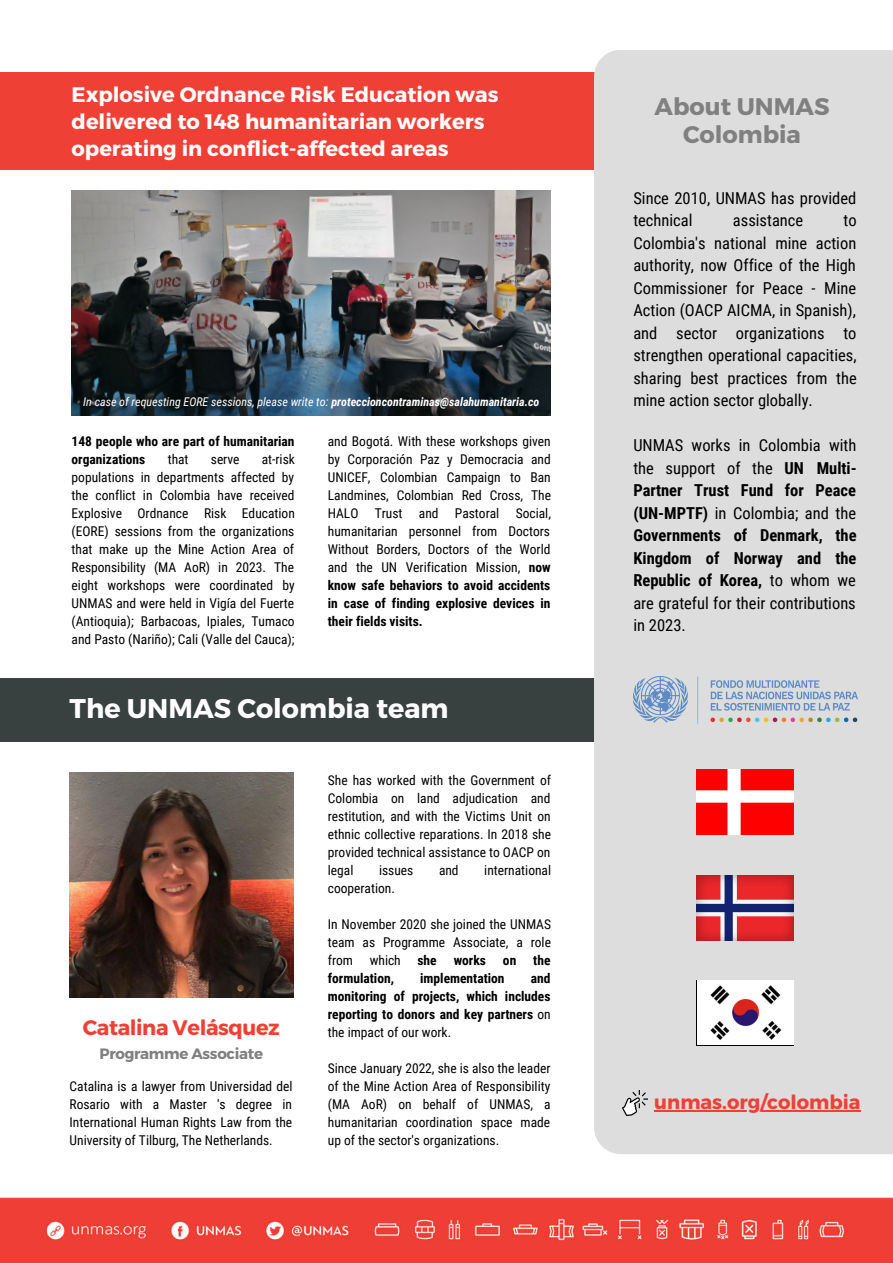
<style>
.page{position:relative;width:893px;height:1264px;background:#fff}
.page>*{position:absolute;margin:0;border:0;box-sizing:border-box;transform-origin:0 0}
.t1{font:700 27px "Montserrat";color:#fff}
.t2{font:700 24px/28px "Montserrat";color:#808080;text-align:center}
.t3{font:700 21px/27px "Montserrat";color:#fff}
.t4{font:700 21px "Montserrat";letter-spacing:-.02em;color:#ef4036}
.t5{font:700 19.5px "Montserrat";color:#ef4036}
.t6{font:16.5px/22.5px "Roboto Condensed";color:#000;text-align:justify}
.t7{font:700 15px "Montserrat";letter-spacing:-.02em;color:#808080}
.t8{font:13.5px/18px "Roboto Condensed";color:#000;text-align:justify}
.t9{font:700 13.5px/18px "Roboto Condensed";color:#000}
.t10{font:italic 12px "Roboto Condensed";color:#fff}
.s1{font-weight:700}
.s2{font-weight:400}
</style>
<div class="page">
<img style="left:0;top:1197px;width:892px;height:65px">
<div style="left:0;top:72px;width:633px;height:97px;background:#ef4036"></div>
<div style="left:0;top:678px;width:622px;height:63px;background:#394040"></div>
<div style="left:594px;top:50px;width:298px;height:1104px;background:#dedddd"></div>
<img style="left:70px;top:773px;width:223px;height:224px">
<svg style="left:696px;top:980px;width:97px;height:65px"></svg>
<img style="left:697px;top:980px;width:96px;height:64px">
<img style="left:633px;top:676px;width:224px;height:48px">
<img style="left:696px;top:769px;width:97px;height:65px">
<img style="left:696px;top:875px;width:97px;height:65px">
<img style="left:622px;top:1090px;width:25px;height:25px">
<img style="left:72px;top:190px;width:478px;height:225px">
<hr style="left:654px;top:1110px;width:206px;height:1px;background:#ef4036">
<p class="t3" style="left:72px;top:80px;width:428px">Explosive Ordnance Risk Education was delivered to 148 humanitarian workers operating in conflict-affected areas</p>
<p class="t10" style="left:83px;top:395px;width:457px">In case of requesting EORE sessions, please write to: <span class="s1">proteccioncontraminas@salahumanitaria.co</span></p>
<p class="t9" style="left:72px;top:432px;width:224px">148 people who are part of humanitarian organizations</p>
<p class="t8" style="left:72px;top:450px;width:225px;text-indent:190px">at-risk populations in departments affected by the conflict in Colombia have received Explosive Ordnance Risk Education (EORE) sessions from the organizations that make up the Mine Action Area of Responsibility (MA AoR) in 2023. The eight workshops were coordinated by UNMAS and were held in Vigía del Fuerte (Antioquia); Barbacoas, Ipiales, Tumaco and Pasto (Nariño); Cali (Valle del Cauca);</p>
<p class="t8" style="left:168px;top:450px;width:22px">that</p>
<p class="t8" style="left:211px;top:450px;width:30px">serve</p>
<p class="t8" style="left:328px;top:432px;width:225px">and Bogotá. With these workshops given by Corporación Paz y Democracia and UNICEF, Colombian Campaign to Ban Landmines, Colombian Red Cross, The HALO Trust and Pastoral Social, humanitarian personnel from Doctors Without Borders, Doctors of the World and the UN Verification Mission, <span class="s1">now know safe behaviors to avoid accidents in case of finding explosive devices in their fields visits.</span></p>
<p class="t1" style="left:70px;top:691px;width:380px">The UNMAS Colombia team</p>
<p class="t4" style="left:83px;top:1013px;width:198px">Catalina Velásquez</p>
<p class="t7" style="left:99px;top:1044px;width:165px">Programme Associate</p>
<p class="t8" style="left:70px;top:1077px;width:224px">Catalina is a lawyer from Universidad del Rosario with a Master 's degree in International Human Rights Law from the University of Tilburg, The Netherlands.</p>
<p class="t8" style="left:328px;top:771px;width:225px">She has worked with the Government of Colombia on land adjudication and restitution, and with the Victims Unit on ethnic collective reparations. In 2018 she provided technical assistance to OACP on legal</p>
<p class="t8" style="left:379px;top:861px;width:36px">issues</p>
<p class="t8" style="left:439px;top:861px;width:21px">and</p>
<p class="t8" style="left:484px;top:861px;width:68px">international</p>
<p class="t8" style="left:328px;top:879px;width:69px">cooperation.</p>
<p class="t8" style="left:328px;top:915px;width:225px">In November 2020 she joined the UNMAS team as Programme Associate, a role from which <span class="s1">she</span></p>
<p class="t9" style="left:453px;top:951px;width:34px">works</p>
<p class="t9" style="left:503px;top:951px;width:15px">on</p>
<p class="t9" style="left:533px;top:951px;width:19px">the</p>
<p class="t9" style="left:328px;top:969px;width:68px">formulation,</p>
<p class="t9" style="left:420px;top:969px;width:86px">implementation</p>
<p class="t9" style="left:328px;top:969px;width:224px;text-align:justify;text-indent:203px">and monitoring of projects, which includes reporting to donors and key partners <span class="s2">on the impact of our work.</span></p>
<p class="t8" style="left:328px;top:1059px;width:224px">Since January 2022, she is also the leader of the Mine Action Area of Responsibility (MA AoR) on behalf of UNMAS, a humanitarian coordination space made up of the sector's organizations.</p>
<p class="t2" style="left:654px;top:91px;width:176px">About UNMAS<br>Colombia</p>
<p class="t6" style="left:633px;top:187px;width:224px">Since 2010, UNMAS has provided technical</p>
<p class="t6" style="left:732px;top:209px;width:72px">assistance</p>
<p class="t6" style="left:633px;top:209px;width:225px;text-indent:210px">to Colombia's national mine action authority, now Office of the High Commissioner for Peace - Mine Action (OACP AICMA, in Spanish), and sector organizations to strengthen operational capacities, sharing best practices from the mine action sector globally.</p>
<p class="t6" style="left:633px;top:434px;width:225px">UNMAS works in Colombia with the support of the <span class="s1">UN Multi-Partner Trust Fund for Peace (UN-MPTF)</span> in Colombia; and the <span class="s1">Governments of Denmark, the Kingdom of Norway and the Republic of Korea,</span> to whom we are grateful for their contributions in 2023.</p>
<p class="t5" style="left:654px;top:1089px;width:208px">unmas.org/colombia</p>
</div>
